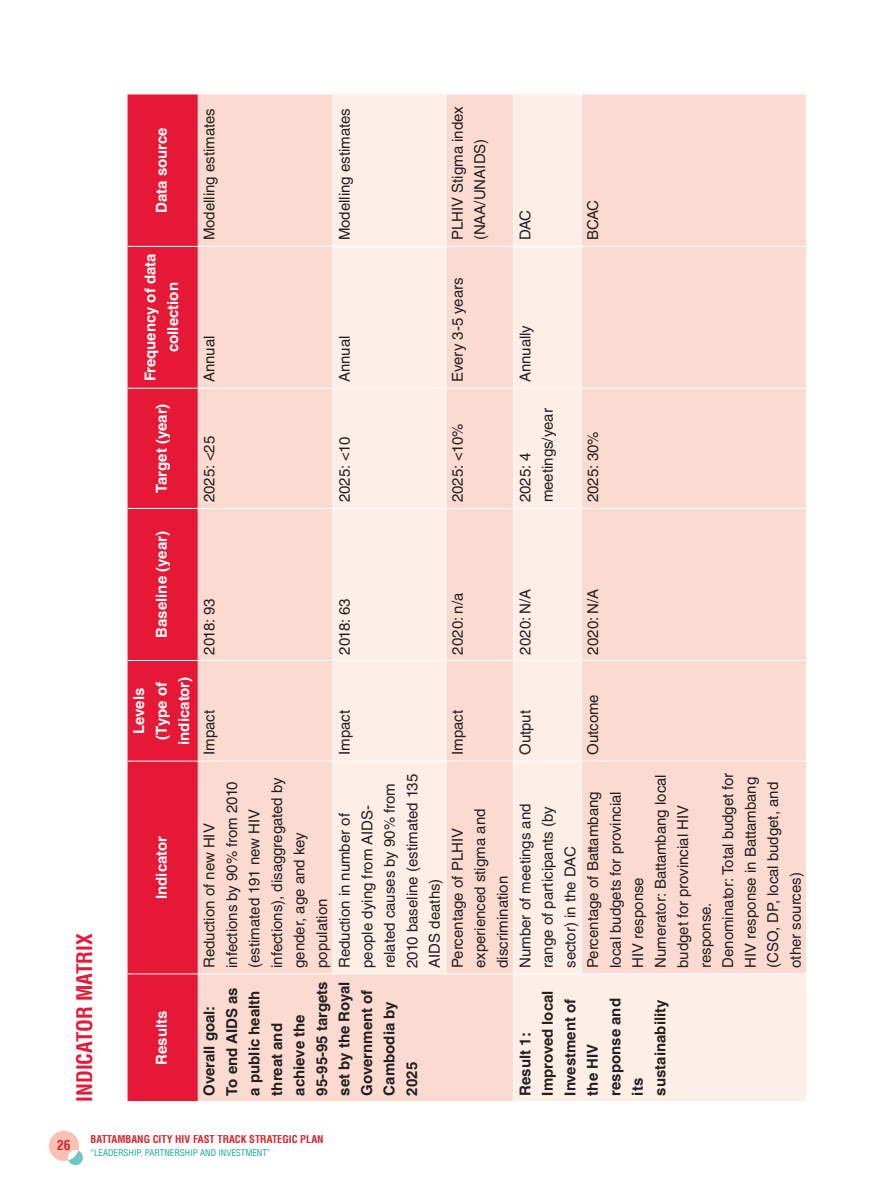
<style>
.page{position:relative;width:893px;height:1187px;background:#fff}
.page>*{position:absolute;margin:0;border:0;box-sizing:border-box;transform-origin:0 0}
.Title-sub{font:700 condensed 21px "Helvetica LT";color:#e51836}
.Table_Body{font:15px/22.5px "Helvetica LT Std";color:#231f20}
.Table_Body-2{font:700 15px/22.5px "Helvetica LT Std";color:#231f20}
.Table_Head{font:700 15px/22.5px "Helvetica LT Std";color:#fff;text-align:center}
.t1{font:700 condensed 13.5px "Helvetica LT";color:#d2262b}
.t2{font:700 condensed 10.5px "Helvetica LT";color:#d2262b}
.t3{font:condensed 9px "Helvetica LT";color:#13a99a}
</style>
<div class="page">
<svg style="left:49px;top:1130px;width:34px;height:34px"></svg>
<div style="left:128px;top:95px;width:70px;height:1006px;background:#e51836"></div>
<div style="left:198px;top:95px;width:135px;height:1006px;background:#fbdbd1"></div>
<svg style="left:333px;top:95px;width:473px;height:1006px;background:#fbe2da"></svg>
<hr style="left:198px;top:973px;width:135px;height:1px;background:#fff">
<hr style="left:198px;top:760px;width:135px;height:1px;background:#fff">
<hr style="left:198px;top:660px;width:135px;height:1px;background:#fff">
<hr style="left:198px;top:508px;width:135px;height:1px;background:#fff">
<hr style="left:198px;top:388px;width:135px;height:1px;background:#fff">
<hr style="left:198px;top:246px;width:135px;height:1px;background:#fff">
<hr style="left:333px;top:761px;width:1px;height:213px;background:#fff">
<hr style="left:333px;top:973px;width:112px;height:1px;background:#fff">
<hr style="left:333px;top:660px;width:1px;height:101px;background:#fff">
<hr style="left:333px;top:760px;width:112px;height:1px;background:#fff">
<hr style="left:333px;top:508px;width:1px;height:152px;background:#fff">
<hr style="left:333px;top:660px;width:112px;height:1px;background:#fff">
<hr style="left:333px;top:388px;width:1px;height:120px;background:#fff">
<hr style="left:333px;top:508px;width:112px;height:1px;background:#fff">
<hr style="left:333px;top:246px;width:1px;height:142px;background:#fff">
<hr style="left:333px;top:388px;width:112px;height:1px;background:#fff">
<hr style="left:333px;top:94px;width:1px;height:152px;background:#fff">
<hr style="left:333px;top:246px;width:112px;height:1px;background:#fff">
<hr style="left:445px;top:761px;width:1px;height:213px;background:#fff">
<hr style="left:446px;top:973px;width:67px;height:1px;background:#fff">
<hr style="left:445px;top:660px;width:1px;height:101px;background:#fff">
<hr style="left:446px;top:760px;width:67px;height:1px;background:#fff">
<hr style="left:445px;top:508px;width:1px;height:152px;background:#fff">
<hr style="left:446px;top:660px;width:67px;height:1px;background:#fff">
<hr style="left:445px;top:388px;width:1px;height:120px;background:#fff">
<hr style="left:446px;top:508px;width:67px;height:1px;background:#fff">
<hr style="left:445px;top:246px;width:1px;height:142px;background:#fff">
<hr style="left:446px;top:388px;width:67px;height:1px;background:#fff">
<hr style="left:445px;top:94px;width:1px;height:152px;background:#fff">
<hr style="left:446px;top:246px;width:67px;height:1px;background:#fff">
<hr style="left:513px;top:973px;width:1px;height:128px;background:#fff">
<hr style="left:513px;top:761px;width:1px;height:212px;background:#fff">
<hr style="left:514px;top:973px;width:67px;height:1px;background:#fff">
<hr style="left:513px;top:660px;width:1px;height:101px;background:#fff">
<hr style="left:514px;top:760px;width:67px;height:1px;background:#fff">
<hr style="left:513px;top:508px;width:1px;height:152px;background:#fff">
<hr style="left:514px;top:660px;width:67px;height:1px;background:#fff">
<hr style="left:513px;top:388px;width:1px;height:120px;background:#fff">
<hr style="left:514px;top:508px;width:67px;height:1px;background:#fff">
<hr style="left:513px;top:246px;width:1px;height:142px;background:#fff">
<hr style="left:514px;top:388px;width:67px;height:1px;background:#fff">
<hr style="left:513px;top:94px;width:1px;height:152px;background:#fff">
<hr style="left:514px;top:246px;width:67px;height:1px;background:#fff">
<hr style="left:581px;top:761px;width:1px;height:213px;background:#fff">
<hr style="left:582px;top:973px;width:224px;height:1px;background:#fff">
<hr style="left:581px;top:660px;width:1px;height:101px;background:#fff">
<hr style="left:582px;top:760px;width:224px;height:1px;background:#fff">
<hr style="left:581px;top:508px;width:1px;height:152px;background:#fff">
<hr style="left:582px;top:660px;width:224px;height:1px;background:#fff">
<hr style="left:581px;top:388px;width:1px;height:120px;background:#fff">
<hr style="left:582px;top:508px;width:224px;height:1px;background:#fff">
<hr style="left:581px;top:246px;width:1px;height:142px;background:#fff">
<hr style="left:582px;top:388px;width:224px;height:1px;background:#fff">
<hr style="left:581px;top:94px;width:1px;height:152px;background:#fff">
<hr style="left:582px;top:246px;width:224px;height:1px;background:#fff">
<hr style="left:128px;top:973px;width:70px;height:1px;background:#fff">
<hr style="left:128px;top:760px;width:70px;height:1px;background:#fff">
<hr style="left:128px;top:660px;width:70px;height:1px;background:#fff">
<hr style="left:128px;top:508px;width:70px;height:1px;background:#fff">
<hr style="left:128px;top:388px;width:70px;height:1px;background:#fff">
<hr style="left:128px;top:246px;width:70px;height:1px;background:#fff">
<p class="Title-sub" style="left:71px;top:1101px;width:170px;rotate:-90deg">INDICATOR MATRIX</p>
<p class="Table_Head" style="left:150px;top:213px;width:87px;rotate:-90deg">Data source</p>
<p class="Table_Head" style="left:139px;top:381px;width:129px;rotate:-90deg">Frequency of data collection</p>
<p class="Table_Head" style="left:150px;top:493px;width:91px;rotate:-90deg">Target (year)</p>
<p class="Table_Body" style="left:198px;top:240px;width:134px;rotate:-90deg">Modelling estimates</p>
<p class="Table_Body" style="left:198px;top:382px;width:48px;rotate:-90deg">Annual</p>
<p class="Table_Body" style="left:198px;top:502px;width:68px;rotate:-90deg">2025: &lt;25</p>
<p class="Table_Body" style="left:333px;top:240px;width:134px;rotate:-90deg">Modelling estimates</p>
<p class="Table_Body" style="left:333px;top:382px;width:48px;rotate:-90deg">Annual</p>
<p class="Table_Body" style="left:333px;top:502px;width:67px;rotate:-90deg">2025: &lt;10</p>
<p class="Table_Body" style="left:446px;top:240px;width:135px;rotate:-90deg">PLHIV Stigma index (NAA/UNAIDS)</p>
<p class="Table_Body" style="left:446px;top:382px;width:106px;rotate:-90deg">Every 3-5 years</p>
<p class="Table_Body" style="left:446px;top:502px;width:80px;rotate:-90deg">2025: &lt;10%</p>
<p class="Table_Body" style="left:514px;top:240px;width:32px;rotate:-90deg">DAC</p>
<p class="Table_Body" style="left:582px;top:240px;width:42px;rotate:-90deg">BCAC</p>
<p class="Table_Body" style="left:514px;top:382px;width:59px;rotate:-90deg">Annually</p>
<p class="Table_Body" style="left:514px;top:502px;width:95px;rotate:-90deg">2025: 4 meetings/year</p>
<p class="Table_Body" style="left:582px;top:502px;width:72px;rotate:-90deg">2025: 30%</p>
<p class="Table_Head" style="left:150px;top:637px;width:108px;rotate:-90deg">Baseline (year)</p>
<p class="Table_Head" style="left:128px;top:733px;width:48px;rotate:-90deg">Levels</p>
<p class="Table_Head" style="left:150px;top:744px;width:70px;rotate:-90deg">(Type of indicator)</p>
<p class="Table_Head" style="left:150px;top:899px;width:65px;rotate:-90deg">Indicator</p>
<p class="Table_Head" style="left:150px;top:1064px;width:55px;rotate:-90deg">Results</p>
<p class="Table_Body" style="left:198px;top:654px;width:57px;rotate:-90deg">2018: 93</p>
<p class="Table_Body" style="left:333px;top:654px;width:57px;rotate:-90deg">2018: 63</p>
<p class="Table_Body" style="left:446px;top:654px;width:63px;rotate:-90deg">2020: n/a</p>
<p class="Table_Body" style="left:198px;top:755px;width:47px;rotate:-90deg">Impact</p>
<p class="Table_Body" style="left:198px;top:967px;width:191px;rotate:-90deg">Reduction of new HIV infections by 90% from 2010 (estimated 191 new HIV infections), disaggregated by gender, age and key population</p>
<p class="Table_Body" style="left:333px;top:755px;width:47px;rotate:-90deg">Impact</p>
<p class="Table_Body" style="left:333px;top:967px;width:195px;rotate:-90deg">Reduction in number of people dying from AIDS&shy;related causes by 90% from<br>2010 baseline (estimated 135<br>AIDS deaths)</p>
<p class="Table_Body-2" style="left:198px;top:1095px;width:91px;rotate:-90deg">Overall goal:</p>
<p class="Table_Body-2" style="left:220px;top:1095px;width:116px;rotate:-90deg">To end AIDS as a public health threat and achieve the<br>95-95-95 targets set by the Royal<br>Government of<br>Cambodia by<br>2025</p>
<p class="Table_Body" style="left:446px;top:755px;width:47px;rotate:-90deg">Impact</p>
<p class="Table_Body" style="left:446px;top:967px;width:161px;rotate:-90deg">Percentage of PLHIV experienced stigma and discrimination</p>
<p class="Table_Body" style="left:514px;top:654px;width:67px;rotate:-90deg">2020: N/A</p>
<p class="Table_Body" style="left:582px;top:654px;width:67px;rotate:-90deg">2020: N/A</p>
<p class="Table_Body" style="left:514px;top:755px;width:47px;rotate:-90deg">Output</p>
<p class="Table_Body" style="left:582px;top:755px;width:62px;rotate:-90deg">Outcome</p>
<p class="Table_Body" style="left:514px;top:967px;width:166px;rotate:-90deg">Number of meetings and range of participants (by sector) in the DAC</p>
<p class="Table_Body" style="left:582px;top:967px;width:178px;text-align:justify;rotate:-90deg">Percentage of Battambang local budgets for provincial HIV response</p>
<p class="Table_Body" style="left:649px;top:967px;width:195px;rotate:-90deg">Numerator: Battambang local budget for provincial HIV response.</p>
<p class="Table_Body" style="left:717px;top:967px;width:197px;rotate:-90deg">Denominator: Total budget for<br>HIV response in Battambang (CSO, DP, local budget, and other sources)</p>
<p class="Table_Body-2" style="left:514px;top:1095px;width:65px;rotate:-90deg">Result 1:</p>
<p class="Table_Body-2" style="left:536px;top:1095px;width:106px;rotate:-90deg">Improved local<br>Investment of the HIV response and its sustainability</p>
<p class="t1" style="left:57px;top:1136px;width:15px">26</p>
<p class="t2" style="left:91px;top:1132px;width:235px">BATTAMBANG CITY HIV FAST TRACK STRATEGIC PLAN</p>
<p class="t3" style="left:91px;top:1147px;width:181px">“LEADERSHIP, PARTNERSHIP AND INVESTMENT”</p>
</div>
